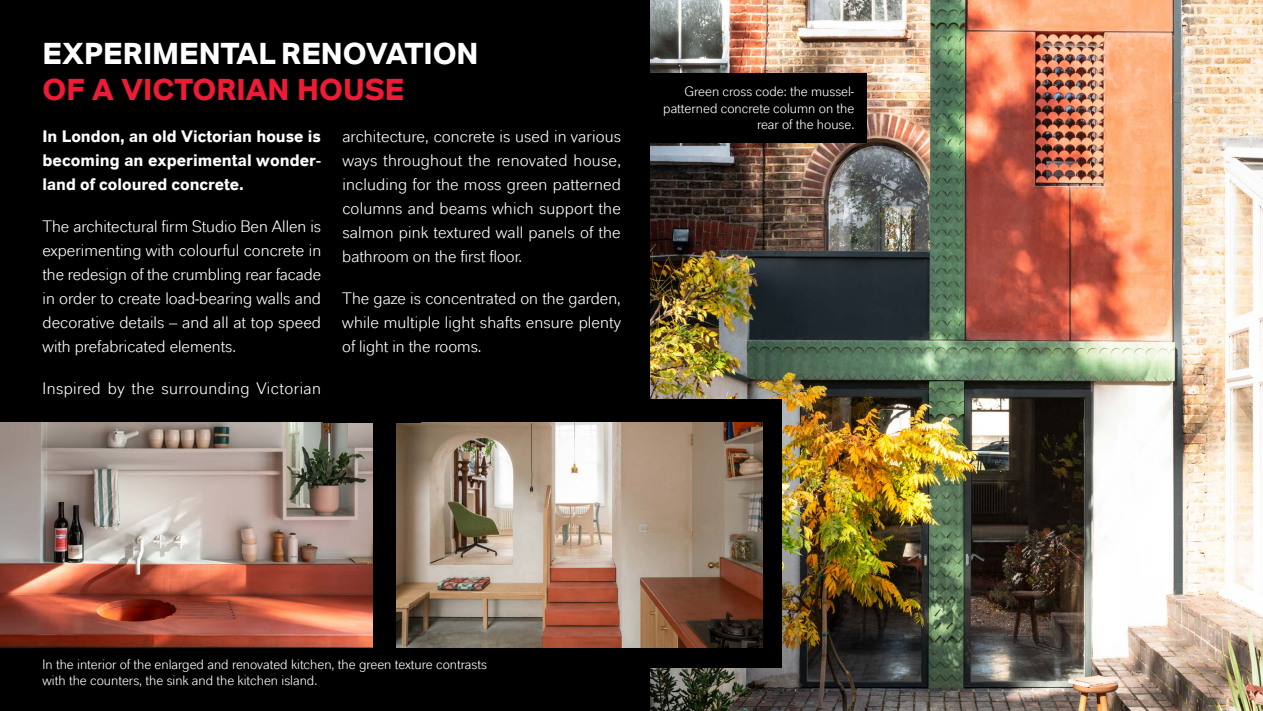
<style>
.page{position:relative;width:1263px;height:711px;background:#fff}
.page>*{position:absolute;margin:0;border:0;box-sizing:border-box;transform-origin:0 0}
.t1{font:700 30px "Lanxess Global";color:#fff}
.t2{font:700 30px "Lanxess Global";color:#ed1b35}
.t3{font:16.5px/24px "Lanxess Global";letter-spacing:.005em;color:#fff;text-align:justify}
.t4{font:700 16.5px/24px "Lanxess Global";letter-spacing:.005em;color:#fff;text-align:justify}
.t5{font:16.5px "Lanxess Global";letter-spacing:.025em;color:#fff}
.t6{font:13.5px/16.5px "Lanxess Global";color:#fff;text-align:right}
</style>
<div class="page">
<div style="left:0;top:0;width:659px;height:710px;background:#000"></div>
<img style="left:651px;top:0;width:612px;height:710px">
<div style="left:631px;top:399px;width:151px;height:269px;background:#000"></div>
<img style="left:396px;top:422px;width:366px;height:225px">
<img style="left:0;top:422px;width:372px;height:225px">
<div style="left:651px;top:73px;width:216px;height:70px;background:#000"></div>
<h1 class="t1" style="left:43px;top:36px;width:438px">EXPERIMENTAL RENOVATION</h1>
<h1 class="t2" style="left:43px;top:72px;width:363px">OF A VICTORIAN HOUSE</h1>
<p class="t4" style="left:43px;top:124px;width:280px">In London, an old Victorian house is becoming an experimental wonder&shy;land of coloured concrete.</p>
<p class="t3" style="left:43px;top:214px;width:280px">The architectural firm Studio Ben Allen is experimenting with colourful concrete in the redesign of the crumbling rear facade in order to create load-bearing walls and decorative details – and all at top speed with prefabricated elements.</p>
<p class="t5" style="left:43px;top:378px;width:280px">Inspired by the surrounding Victorian</p>
<p class="t3" style="left:342px;top:124px;width:280px">architecture, concrete is used in various ways throughout the renovated house, including for the moss green patterned columns and beams which support the salmon pink textured wall panels of the bathroom on the first floor.</p>
<p class="t3" style="left:342px;top:286px;width:280px">The gaze is concentrated on the garden, while multiple light shafts ensure plenty of light in the rooms.</p>
<p class="t6" style="left:663px;top:83px;width:193px">Green cross code: the mussel&shy;patterned concrete column on the rear of the house.</p>
<p class="t6" style="left:43px;top:655px;width:446px;text-align:left">In the interior of the enlarged and renovated kitchen, the green texture contrasts with the counters, the sink and the kitchen island.</p>
</div>
